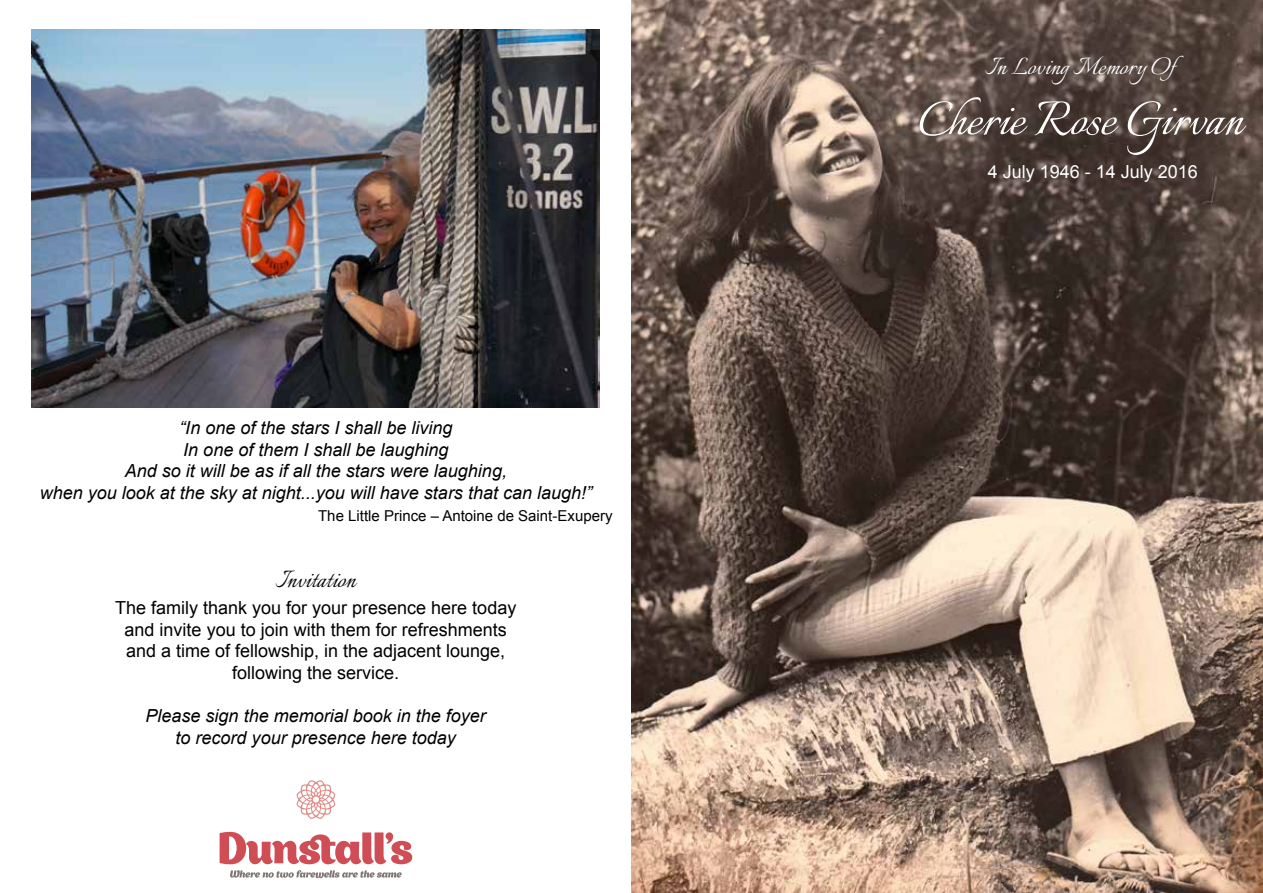
<style>
.page{position:relative;width:1263px;height:893px;background:#fff}
.page>*{position:absolute;margin:0;border:0;box-sizing:border-box;transform-origin:0 0}
.t1{font:60px "Italianno";color:#fff}
.t2{font:30px "Italianno";color:#fff}
.t3{font:30px "Italianno";color:#000}
.t4{font:italic 18px/21.6px "Arial";color:#000;text-align:center}
.t5{font:18px/21.6px "Arial";color:#000;text-align:center}
.t6{font:18px "Arial";color:#fff}
.t7{font:15px "Arial";color:#000}
</style>
<div class="page">
<img style="left:631px;top:0;width:632px;height:893px">
<svg style="left:230px;top:870px;width:172px;height:8px"></svg>
<svg style="left:220px;top:832px;width:192px;height:32px"></svg>
<svg style="left:297px;top:780px;width:38px;height:39px"></svg>
<img style="left:32px;top:30px;width:568px;height:377px">
<p class="t4" style="left:40px;top:417px;width:554px">“In one of the stars I shall be living<br>In one of them I shall be laughing<br>And so it will be as if all the stars were laughing,<br>when you look at the sky at night...you will have stars that can laugh!”</p>
<p class="t7" style="left:318px;top:505px;width:296px">The Little Prince – Antoine de Saint-Exupery</p>
<h2 class="t3" style="left:276px;top:563px;width:81px">Invitation</h2>
<p class="t5" style="left:115px;top:597px;width:403px">The family thank you for your presence here today and invite you to join with them for refreshments and a time of fellowship, in the adjacent lounge, following the service.</p>
<p class="t4" style="left:146px;top:705px;width:342px">Please sign the memorial book in the foyer to record your presence here today</p>
<h2 class="t2" style="left:985px;top:50px;width:208px">In Loving Memory Of</h2>
<h1 class="t1" style="left:917px;top:86px;width:327px">Cherie Rose Girvan</h1>
<p class="t6" style="left:988px;top:160px;width:212px">4 July 1946 - 14 July 2016</p>
</div>
